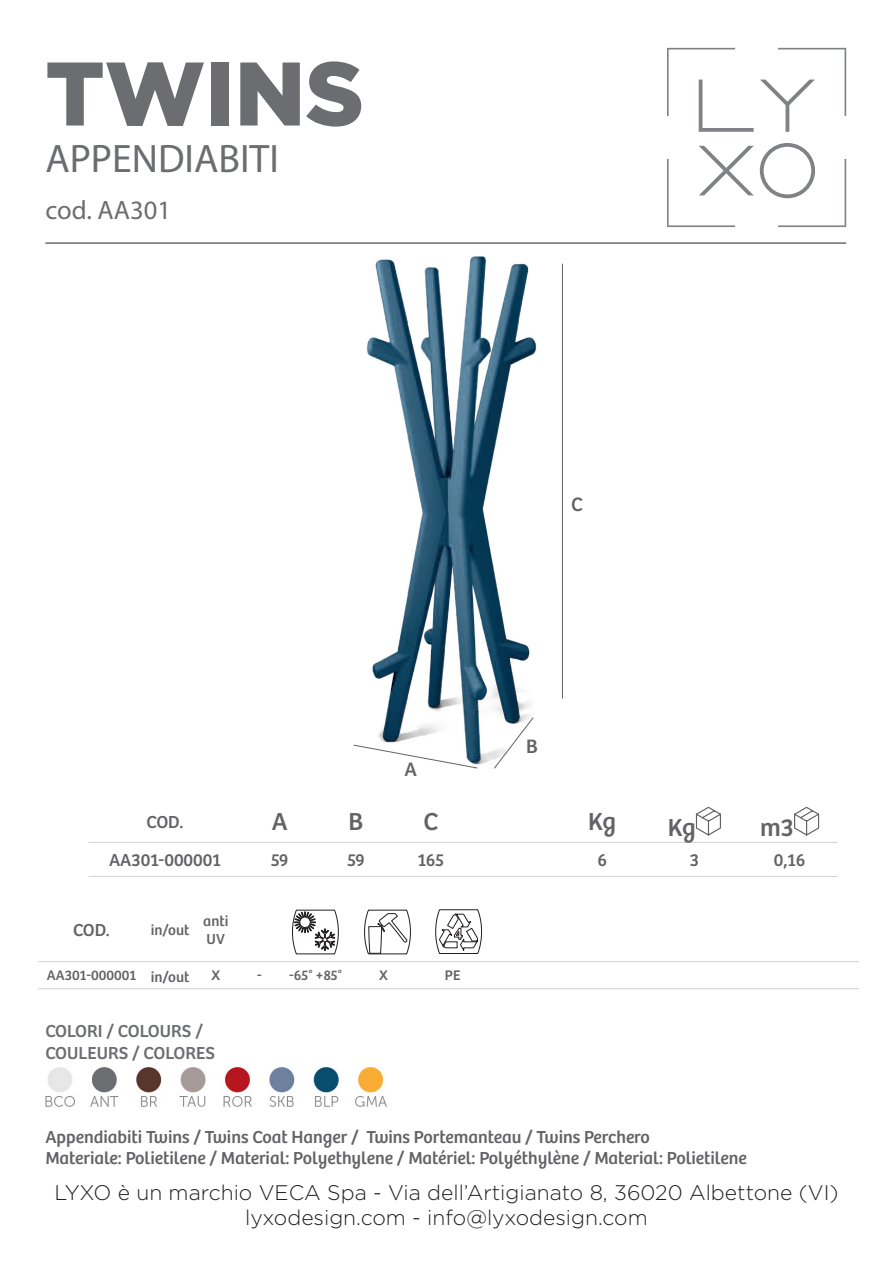
<style>
.page{position:relative;width:893px;height:1263px;background:#fff}
.page>*{position:absolute;margin:0;border:0;box-sizing:border-box;transform-origin:0 0}
.t1{font:900 90px "Gotham";color:#6c6d70}
.t2{font:39.9px "Myriad Pro";color:#6c6d70}
.t3{font:26.55px "Myriad Pro";color:#6c6d70}
.t4{font:25.5px "Bree";color:#636366}
.t5{font:300 21.15px/25.3px "Gotham";color:#231f20;text-align:center}
.t6{font:20.1px "Bree";color:#636366}
.t7{font:18px "Bree";color:#636366}
.t8{font:18px "Bree";color:#6c6d70}
.t9{font:15px "Bree";color:#636366}
.t10{font:14.4px "Bree";color:#636366}
</style>
<div class="page">
<img style="left:366px;top:256px;width:171px;height:509px">
<svg style="left:667px;top:48px;width:87px;height:84px"></svg>
<svg style="left:760px;top:143px;width:86px;height:84px"></svg>
<svg style="left:667px;top:146px;width:87px;height:81px"></svg>
<svg style="left:760px;top:48px;width:86px;height:84px"></svg>
<hr style="left:45px;top:242px;width:801px;height:2px;background:#6c6d70">
<hr style="left:89px;top:876px;width:152px;height:1px;background:#d1d2d4">
<hr style="left:241px;top:876px;width:77px;height:1px;background:#d1d2d4">
<hr style="left:318px;top:876px;width:76px;height:1px;background:#d1d2d4">
<hr style="left:394px;top:876px;width:74px;height:1px;background:#d1d2d4">
<hr style="left:468px;top:876px;width:89px;height:1px;background:#d1d2d4">
<hr style="left:557px;top:876px;width:90px;height:1px;background:#d1d2d4">
<hr style="left:647px;top:876px;width:95px;height:1px;background:#d1d2d4">
<hr style="left:742px;top:876px;width:95px;height:1px;background:#d1d2d4">
<hr style="left:89px;top:842px;width:152px;height:1px;background:#d1d2d4">
<hr style="left:241px;top:842px;width:77px;height:1px;background:#d1d2d4">
<hr style="left:318px;top:842px;width:76px;height:1px;background:#d1d2d4">
<hr style="left:394px;top:842px;width:74px;height:1px;background:#d1d2d4">
<hr style="left:468px;top:842px;width:89px;height:1px;background:#d1d2d4">
<hr style="left:557px;top:842px;width:90px;height:1px;background:#d1d2d4">
<hr style="left:647px;top:842px;width:95px;height:1px;background:#d1d2d4">
<hr style="left:742px;top:842px;width:95px;height:1px;background:#d1d2d4">
<svg style="left:695px;top:806px;width:26px;height:30px"></svg>
<svg style="left:794px;top:806px;width:26px;height:30px"></svg>
<hr style="left:145px;top:961px;width:51px;height:1px;background:#d1d2d4">
<hr style="left:38px;top:988px;width:107px;height:1px;background:#d1d2d4">
<hr style="left:145px;top:988px;width:51px;height:1px;background:#d1d2d4">
<hr style="left:196px;top:988px;width:40px;height:1px;background:#d1d2d4">
<hr style="left:236px;top:988px;width:47px;height:1px;background:#d1d2d4">
<hr style="left:283px;top:988px;width:66px;height:1px;background:#d1d2d4">
<hr style="left:349px;top:988px;width:69px;height:1px;background:#d1d2d4">
<hr style="left:418px;top:988px;width:69px;height:1px;background:#d1d2d4">
<hr style="left:487px;top:988px;width:72px;height:1px;background:#d1d2d4">
<hr style="left:559px;top:988px;width:72px;height:1px;background:#d1d2d4">
<hr style="left:631px;top:988px;width:76px;height:1px;background:#d1d2d4">
<hr style="left:707px;top:988px;width:76px;height:1px;background:#d1d2d4">
<hr style="left:783px;top:988px;width:76px;height:1px;background:#d1d2d4">
<hr style="left:38px;top:961px;width:107px;height:1px;background:#d1d2d4">
<hr style="left:196px;top:961px;width:40px;height:1px;background:#d1d2d4">
<hr style="left:236px;top:961px;width:47px;height:1px;background:#d1d2d4">
<hr style="left:283px;top:961px;width:66px;height:1px;background:#d1d2d4">
<hr style="left:349px;top:961px;width:69px;height:1px;background:#d1d2d4">
<hr style="left:418px;top:961px;width:69px;height:1px;background:#d1d2d4">
<hr style="left:487px;top:961px;width:72px;height:1px;background:#d1d2d4">
<hr style="left:559px;top:961px;width:72px;height:1px;background:#d1d2d4">
<hr style="left:631px;top:961px;width:76px;height:1px;background:#d1d2d4">
<hr style="left:707px;top:961px;width:76px;height:1px;background:#d1d2d4">
<hr style="left:783px;top:961px;width:76px;height:1px;background:#d1d2d4">
<svg style="left:292px;top:910px;width:47px;height:44px"></svg>
<svg style="left:364px;top:910px;width:47px;height:44px"></svg>
<svg style="left:435px;top:909px;width:48px;height:45px"></svg>
<img style="left:45px;top:1067px;width:342px;height:40px">
<hr style="left:562px;top:264px;width:1px;height:434px;background:#636366">
<svg style="left:353px;top:744px;width:125px;height:25px"></svg>
<svg style="left:493px;top:717px;width:41px;height:52px"></svg>
<p class="t1" style="left:45px;top:42px;width:320px">TWINS</p>
<p class="t2" style="left:45px;top:134px;width:235px">APPENDIABITI</p>
<p class="t3" style="left:45px;top:193px;width:127px">cod. AA301</p>
<p class="t6" style="left:404px;top:758px;width:14px">A</p>
<p class="t6" style="left:571px;top:493px;width:13px">C</p>
<p class="t6" style="left:526px;top:734px;width:13px">B</p>
<p class="t7" style="left:146px;top:811px;width:38px">COD.</p>
<p class="t4" style="left:272px;top:807px;width:17px">A</p>
<p class="t4" style="left:349px;top:807px;width:16px">B</p>
<p class="t4" style="left:423px;top:807px;width:17px">C</p>
<p class="t4" style="left:588px;top:807px;width:30px">Kg</p>
<p class="t4" style="left:668px;top:812px;width:30px">Kg</p>
<p class="t4" style="left:760px;top:812px;width:35px">m3</p>
<p class="t7" style="left:109px;top:849px;width:113px">AA301-000001</p>
<p class="t7" style="left:271px;top:849px;width:19px">59</p>
<p class="t7" style="left:347px;top:849px;width:19px">59</p>
<p class="t7" style="left:418px;top:849px;width:28px">165</p>
<p class="t7" style="left:597px;top:849px;width:11px">6</p>
<p class="t7" style="left:690px;top:849px;width:11px">3</p>
<p class="t7" style="left:774px;top:849px;width:33px">0,16</p>
<p class="t7" style="left:73px;top:920px;width:38px">COD.</p>
<p class="t9" style="left:151px;top:921px;width:40px">in/out</p>
<p class="t9" style="left:203px;top:912px;width:27px">anti</p>
<p class="t9" style="left:207px;top:930px;width:20px">UV</p>
<p class="t10" style="left:47px;top:967px;width:91px">AA301-000001</p>
<p class="t9" style="left:151px;top:968px;width:40px">in/out</p>
<p class="t10" style="left:211px;top:967px;width:10px">X</p>
<p class="t10" style="left:257px;top:967px;width:6px">-</p>
<p class="t10" style="left:289px;top:967px;width:54px">-65° +85°</p>
<p class="t10" style="left:379px;top:967px;width:10px">X</p>
<p class="t10" style="left:445px;top:967px;width:17px">PE</p>
<p class="t8" style="left:45px;top:1021px;width:159px">COLORI / COLOURS /</p>
<p class="t8" style="left:45px;top:1042px;width:171px">COULEURS / COLORES</p>
<p class="t7" style="left:45px;top:1126px;width:606px">Appendiabiti Twins / Twins Coat Hanger / Twins Portemanteau / Twins Perchero</p>
<p class="t7" style="left:45px;top:1148px;width:703px">Materiale: Polietilene / Material: Polyethylene / Matériel: Polyéthylène / Material: Polietilene</p>
<p class="t5" style="left:54px;top:1179px;width:786px">LYXO è un marchio VECA Spa - Via dell’Artigianato 8, 36020 Albettone (VI) lyxodesign.com - info@lyxodesign.com</p>
</div>
